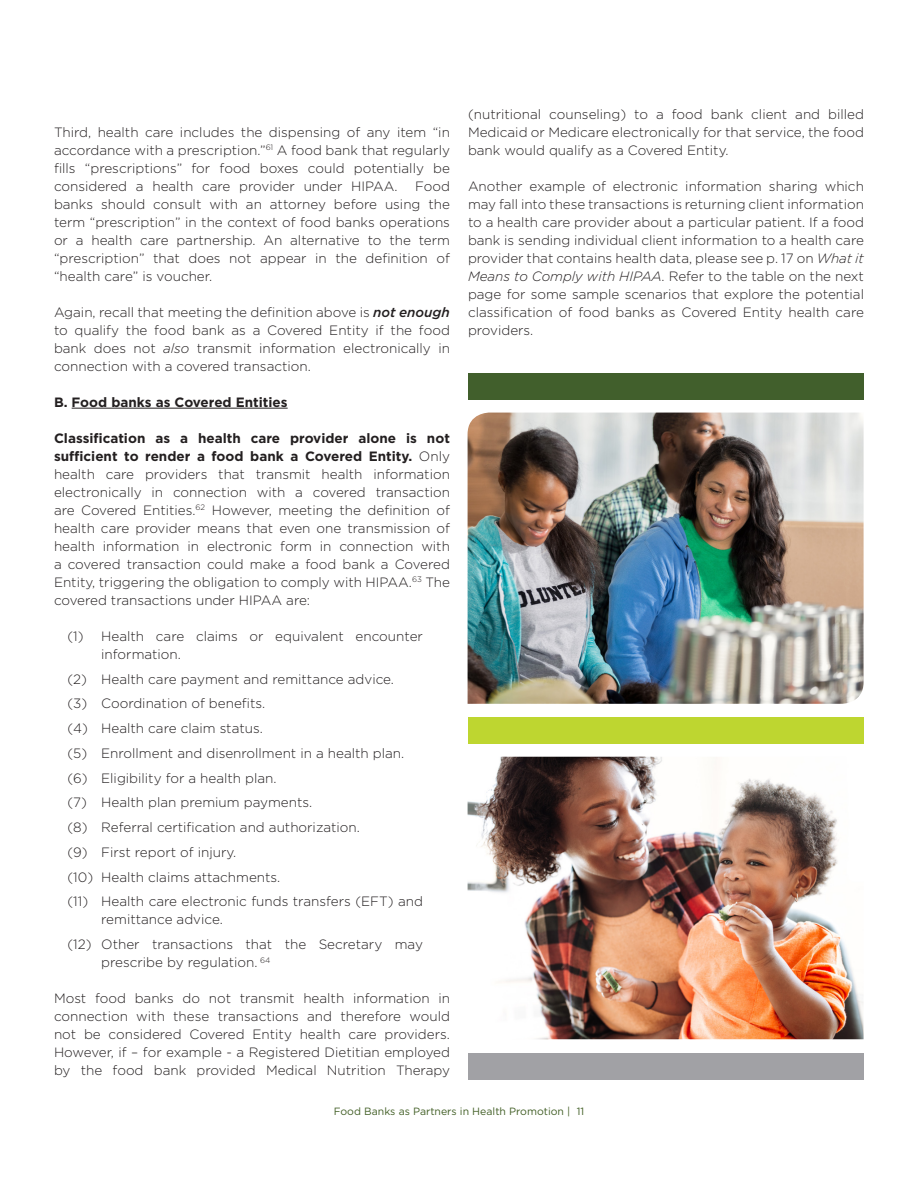
<style>
.page{position:relative;width:918px;height:1188px;background:#fff}
.page>*{position:absolute;margin:0;border:0;box-sizing:border-box;transform-origin:0 0}
.t1{font:300 13.5px/18px "Gotham";color:#231f20;text-align:justify}
.List_Paragraph{font:700 13.5px "Gotham";color:#231f20}
.t2{font:10.5px "Gotham";color:#425f26}
.s1{font-weight:500;font-style:italic}
.s2{font-style:italic}
.s3{font-weight:700}
</style>
<div class="page">
<hr style="left:72px;top:408px;width:216px;height:1px;background:#231f20">
<div style="left:468px;top:373px;width:396px;height:27px;background:#415f2c"></div>
<div style="left:468px;top:717px;width:396px;height:27px;background:#bed630"></div>
<div style="left:468px;top:1053px;width:396px;height:27px;background:#a1a1a5"></div>
<img style="left:468px;top:413px;width:396px;height:291px">
<img style="left:468px;top:757px;width:396px;height:282px">
<p class="t1" style="left:54px;top:123px;width:398px">Third, health care includes the dispensing of any item “in accordance with a prescription.”<sup>61</sup> A food bank that regularly fills “prescriptions” for food boxes could potentially be considered a health care provider under HIPAA.</p>
<p class="t1" style="left:54px;top:177px;width:398px;text-indent:361px">Food banks should consult with an attorney before using the term “prescription” in the context of food banks operations or a health care partnership. An alternative to the term “prescription” that does not appear in the definition of “health care” is voucher.</p>
<p class="t1" style="left:54px;top:303px;width:397px">Again, recall that meeting the definition above is <span class="s1">not enough </span>to qualify the food bank as a Covered Entity if the food bank does not <span class="s2">also</span> transmit information electronically in connection with a covered transaction.</p>
<p class="List_Paragraph" style="left:54px;top:393px;width:235px">B. Food banks as Covered Entities</p>
<p class="t1" style="left:54px;top:429px;width:398px"><span class="s3">Classification as a health care provider alone is not sufficient to render a food bank a Covered Entity.</span> Only health care providers that transmit health information electronically in connection with a covered transaction are Covered Entities.<sup>62</sup> However, meeting the definition of health care provider means that even one transmission of health information in electronic form in connection with a covered transaction could make a food bank a Covered Entity, triggering the obligation to comply with HIPAA.<sup>63</sup> The covered transactions under HIPAA are:</p>
<p class="t1" style="left:101px;top:627px;width:323px;text-indent:-34px">(1) Health care claims or equivalent encounter information.</p>
<p class="t1" style="left:68px;top:669px;width:328px">(2) Health care payment and remittance advice.</p>
<p class="t1" style="left:68px;top:694px;width:199px">(3) Coordination of benefits.</p>
<p class="t1" style="left:68px;top:719px;width:197px">(4) Health care claim status.</p>
<p class="t1" style="left:68px;top:744px;width:338px">(5) Enrollment and disenrollment in a health plan.</p>
<p class="t1" style="left:68px;top:768px;width:211px">(6) Eligibility for a health plan.</p>
<p class="t1" style="left:68px;top:793px;width:246px">(7) Health plan premium payments.</p>
<p class="t1" style="left:68px;top:818px;width:294px">(8) Referral certification and authorization.</p>
<p class="t1" style="left:68px;top:843px;width:170px">(9) First report of injury.</p>
<p class="t1" style="left:68px;top:867px;width:214px">(10) Health claims attachments.</p>
<p class="t1" style="left:101px;top:892px;width:323px;text-indent:-34px">(11) Health care electronic funds transfers (EFT) and remittance advice.</p>
<p class="t1" style="left:101px;top:935px;width:323px;text-indent:-34px">(12) Other transactions that the Secretary may prescribe by regulation. <sup>64</sup></p>
<p class="t1" style="left:54px;top:989px;width:398px">Most food banks do not transmit health information in connection with these transactions and therefore would not be considered Covered Entity health care providers.<br>However, if – for example - a Registered Dietitian employed by the food bank provided Medical Nutrition Therapy</p>
<p class="t1" style="left:468px;top:105px;width:398px">(nutritional counseling) to a food bank client and billed Medicaid or Medicare electronically for that service, the food bank would qualify as a Covered Entity.</p>
<p class="t1" style="left:468px;top:177px;width:398px">Another example of electronic information sharing which may fall into these transactions is returning client information to a health care provider about a particular patient. If a food bank is sending individual client information to a health care provider that contains health data, please see p. 17 on <span class="s2">What it Means to Comply with HIPAA</span>. Refer to the table on the next page for some sample scenarios that explore the potential classification of food banks as Covered Entity health care providers.</p>
<p class="t2" style="left:334px;top:1105px;width:252px">Food Banks as Partners in Health Promotion | 11</p>
</div>
